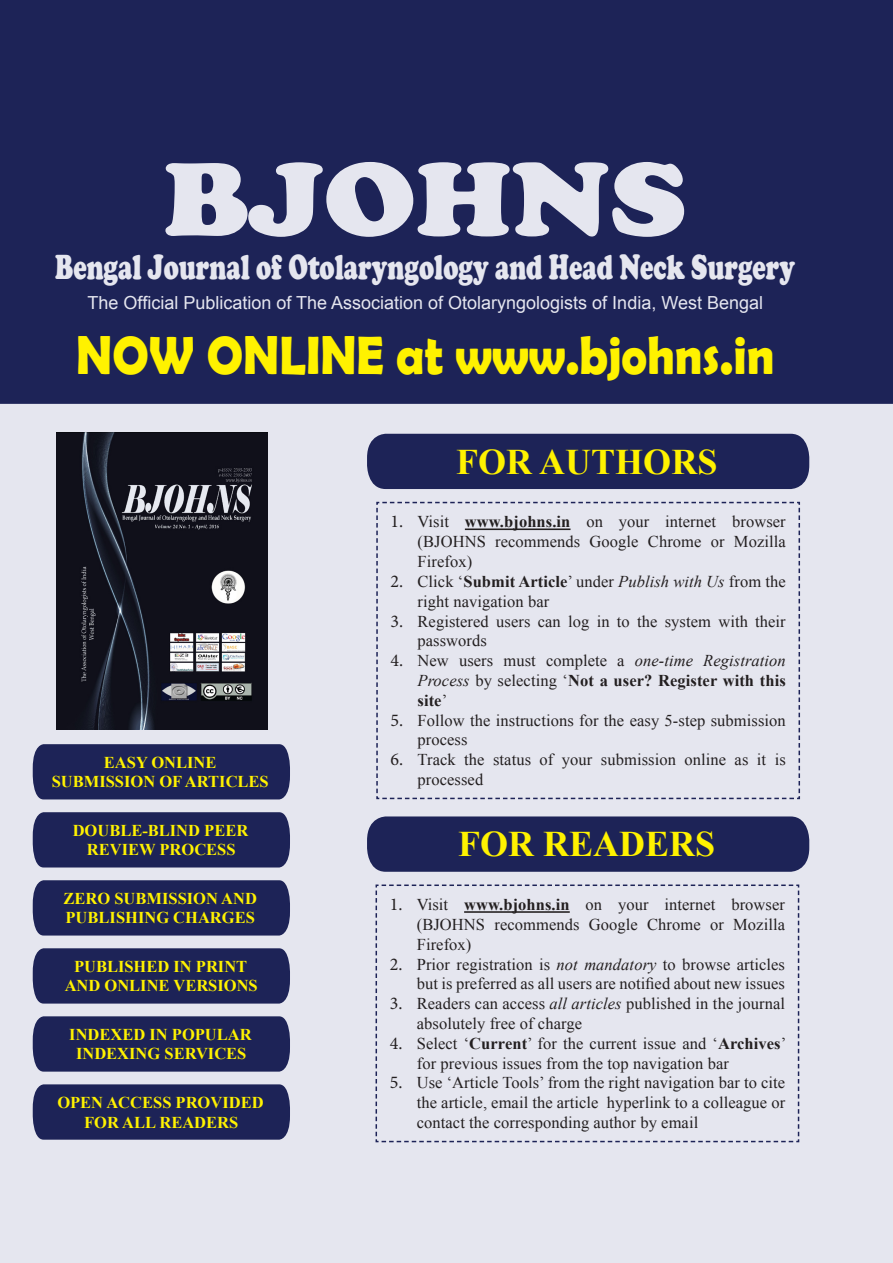
<style>
.page{position:relative;width:893px;height:1263px;background:#fff}
.page>*{position:absolute;margin:0;border:0;box-sizing:border-box;transform-origin:0 0}
.t1{font:900 108px "Cooper";color:#e5e6ef;scale:1.1 1}
.t2{font:700 54px "Berlin Sans FB Demi";color:#fff200;scale:.9 1}
.t3{font:900 36px "Cooper";color:#e5e6ef;scale:.7 1}
.t4{font:700 36px "Times New Roman";color:#fff200}
.t5{font:18px "Arial";color:#e5e6ef}
.t6{font:16.5px/19.8px "Times New Roman";letter-spacing:.005em;color:#231f20}
.t7{font:700 16.5px/19.8px "Times New Roman";color:#fff200;text-align:center}
.s1{font-family:"Minion Pro";font-size:18px}
.s2{font-weight:700}
.s3{font-style:italic}
</style>
<div class="page">
<div style="left:0;top:405px;width:893px;height:858px;background:#e5e6ef"></div>
<div style="left:0;top:0;width:893px;height:405px;background:#1d2357"></div>
<div style="left:33px;top:744px;width:257px;height:55px;background:#1d2357"></div>
<div style="left:33px;top:812px;width:257px;height:55px;background:#1d2357"></div>
<div style="left:33px;top:880px;width:257px;height:55px;background:#1d2357"></div>
<div style="left:33px;top:948px;width:257px;height:55px;background:#1d2357"></div>
<div style="left:33px;top:1016px;width:257px;height:55px;background:#1d2357"></div>
<div style="left:376px;top:501px;width:425px;height:299px;background:#e5e6ef"></div>
<div style="left:367px;top:434px;width:442px;height:55px;background:#1d2357"></div>
<div style="left:367px;top:816px;width:442px;height:56px;background:#1d2357"></div>
<div style="left:375px;top:884px;width:425px;height:259px;background:#e5e6ef"></div>
<div style="left:33px;top:1084px;width:257px;height:56px;background:#1d2357"></div>
<img style="left:57px;top:432px;width:210px;height:297px">
<h1 class="t1" style="left:164px;top:136px;width:477px">BJOHNS</h1>
<h3 class="t3" style="left:55px;top:246px;width:1058px">Bengal Journal of Otolaryngology and Head Neck Surgery</h3>
<p class="t5" style="left:87px;top:290px;width:677px">The Official Publication of The Association of Otolaryngologists of India, West Bengal</p>
<h2 class="t2" style="left:76px;top:324px;width:777px">NOW ONLINE at www.bjohns.in</h2>
<p class="t7" style="left:52px;top:752px;width:219px">EASY ONLINE<br>SUBMISSION OF ARTICLES</p>
<p class="t7" style="left:73px;top:820px;width:177px">DOUBLE-BLIND PEER<br>REVIEW PROCESS</p>
<p class="t7" style="left:64px;top:888px;width:195px;text-align:left">ZERO SUBMISSION AND<br>PUBLISHING CHARGES</p>
<p class="t7" style="left:65px;top:956px;width:195px">PUBLISHED IN PRINT<br>AND ONLINE VERSIONS</p>
<p class="t7" style="left:69px;top:1024px;width:184px">INDEXED IN POPULAR<br>INDEXING SERVICES</p>
<p class="t7" style="left:57px;top:1092px;width:208px">OPEN ACCESS PROVIDED<br>FOR ALL READERS</p>
<h3 class="t4" style="left:456px;top:436px;width:263px">FOR AUTHORS</h3>
<p class="t6" style="left:418px;top:511px;width:370px;text-align:justify;text-indent:-27px"><span class="s1">1.</span> Visit <span class="s2">www.bjohns.in</span> on your internet browser (BJOHNS recommends Google Chrome or Mozilla Firefox)</p>
<p class="t6" style="left:418px;top:571px;width:370px;text-indent:-27px"><span class="s1">2.</span> Click ‘<span class="s2">Submit Article</span>’ under <span class="s3">Publish with Us</span> from the right navigation bar</p>
<p class="t6" style="left:418px;top:610px;width:370px;text-indent:-27px"><span class="s1">3.</span> Registered users can log in to the system with their passwords</p>
<p class="t6" style="left:418px;top:650px;width:370px;text-align:justify;text-indent:-27px"><span class="s1">4.</span> New users must complete a <span class="s3">one-time Registration Process</span> by selecting ‘<span class="s2">Not a user? Register with this site</span>’</p>
<p class="t6" style="left:418px;top:709px;width:370px;text-indent:-27px"><span class="s1">5.</span> Follow the instructions for the easy 5-step submission process</p>
<p class="t6" style="left:418px;top:749px;width:370px;text-indent:-27px"><span class="s1">6.</span> Track the status of your submission online as it is processed</p>
<h3 class="t4" style="left:458px;top:818px;width:259px">FOR READERS</h3>
<p class="t6" style="left:417px;top:894px;width:370px;text-align:justify;text-indent:-27px"><span class="s1">1.</span> Visit <span class="s2">www.bjohns.in</span> on your internet browser (BJOHNS recommends Google Chrome or Mozilla Firefox)</p>
<p class="t6" style="left:390px;top:954px;width:397px;text-align:right"><span class="s1">2.</span> Prior registration is <span class="s3">not mandatory</span> to browse articles but is preferred as all users are notified about new issues</p>
<p class="t6" style="left:417px;top:993px;width:370px;text-indent:-27px"><span class="s1">3.</span> Readers can access <span class="s3">all articles</span> published in the journal absolutely free of charge</p>
<p class="t6" style="left:417px;top:1033px;width:371px;text-indent:-27px"><span class="s1">4.</span> Select ‘<span class="s2">Current</span>’ for the current issue and ‘<span class="s2">Archives</span>’ for previous issues from the top navigation bar</p>
<p class="t6" style="left:417px;top:1072px;width:370px;text-align:justify;text-indent:-27px"><span class="s1">5.</span> Use ‘Article Tools’ from the right navigation bar to cite the article, email the article hyperlink to a colleague or contact the corresponding author by email</p>
</div>
